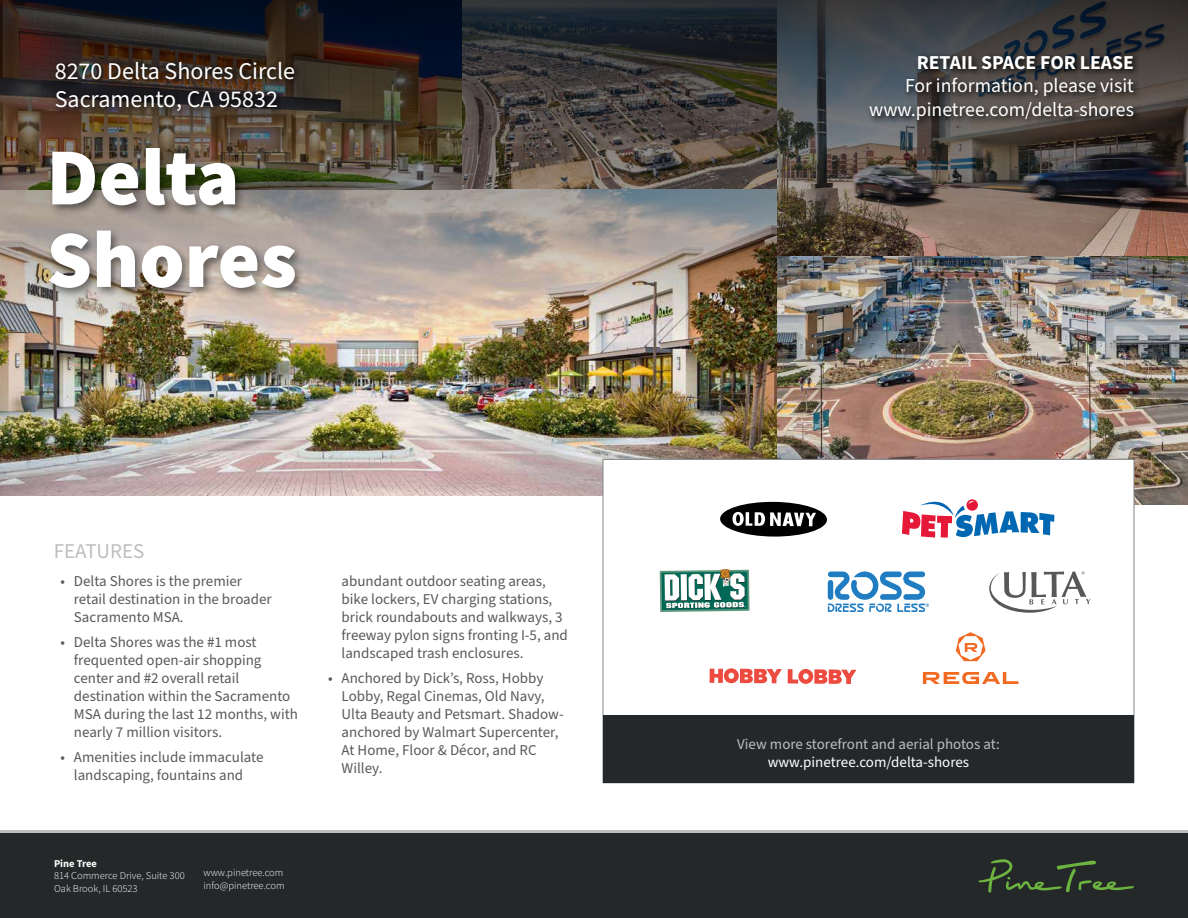
<style>
.page{position:relative;width:1188px;height:918px;background:#fff}
.page>*{position:absolute;margin:0;border:0;box-sizing:border-box;transform-origin:0 0}
.t1{font:900 81px/82.5px "Source Sans Pro";color:#fff}
.t2{font:24px/28.8px "Source Sans Pro";color:#fff}
.t3{font:21px "Source Sans Pro";color:#bcbec0}
.t4{font:19.65px/23.7px "Source Sans Pro";color:#fff;text-align:right}
.t5{font:700 19.65px "Source Sans Pro";color:#fff}
.t6{font:15px/18px "Source Sans Pro";color:#58595b}
.t7{font:15px "Source Sans Pro";color:#bcbec0}
.t8{font:15px "Source Sans Pro";color:#fff}
.t9{font:300 10.5px/12.6px "Source Sans Pro";color:#fff}
.t10{font:700 10.5px "Source Sans Pro";color:#fff}
</style>
<div class="page">
<svg style="left:923px;top:632px;width:95px;height:52px"></svg>
<svg style="left:828px;top:571px;width:101px;height:41px"></svg>
<svg style="left:659px;top:569px;width:91px;height:43px"></svg>
<svg style="left:710px;top:668px;width:72px;height:15px"></svg>
<svg style="left:788px;top:669px;width:68px;height:15px"></svg>
<div style="left:720px;top:502px;width:107px;height:35px;background:#000;border-radius:50%"></div>
<svg style="left:732px;top:512px;width:12px;height:14px"></svg>
<svg style="left:736px;top:515px;width:4px;height:8px"></svg>
<svg style="left:746px;top:512px;width:70px;height:14px"></svg>
<svg style="left:902px;top:499px;width:152px;height:39px"></svg>
<img style="left:0;top:0;width:1188px;height:495px">
<svg style="left:989px;top:571px;width:101px;height:42px"></svg>
<div style="left:603px;top:716px;width:531px;height:67px;background:#24282a"></div>
<div style="left:0;top:833px;width:1188px;height:85px;background:#242829"></div>
<svg style="left:978px;top:859px;width:156px;height:34px"></svg>
<hr style="left:0;top:830px;width:1188px;height:3px;background:#bcbec0">
<svg style="left:867px;top:52px;width:275px;height:76px;background:#434242"></svg>
<svg style="left:52px;top:58px;width:251px;height:61px;background:#352a22"></svg>
<div style="left:45px;top:144px;width:262px;height:156px;background:#000;opacity:.5"></div>
<h2 class="t2" style="left:55px;top:57px;width:242px">8270 Delta Shores Circle<br>Sacramento, CA 95832</h2>
<h1 class="t1" style="left:47px;top:135px;width:252px">Delta<br>Shores</h1>
<h3 class="t3" style="left:54px;top:537px;width:92px">FEATURES</h3>
<p class="t6" style="left:74px;top:573px;width:199px;text-indent:-14px">• Delta Shores is the premier retail destination in the broader<br>Sacramento MSA.</p>
<p class="t6" style="left:74px;top:634px;width:226px;text-indent:-14px">• Delta Shores was the #1 most frequented open-air shopping center and #2 overall retail destination within the Sacramento<br>MSA during the last 12 months, with nearly 7 million visitors.</p>
<p class="t6" style="left:60px;top:748px;width:205px;text-align:center">• Amenities include immaculate landscaping, fountains and</p>
<p class="t10" style="left:54px;top:856px;width:45px">Pine Tree</p>
<p class="t9" style="left:54px;top:869px;width:132px">814 Commerce Drive, Suite 300<br>Oak Brook, IL 60523</p>
<p class="t9" style="left:204px;top:866px;width:82px">www.pinetree.com info@pinetree.com</p>
<p class="t6" style="left:342px;top:573px;width:228px">abundant outdoor seating areas, bike lockers, EV charging stations, brick roundabouts and walkways, 3 freeway pylon signs fronting I-5, and landscaped trash enclosures.</p>
<p class="t6" style="left:342px;top:670px;width:224px;text-indent:-14px">• Anchored by Dick’s, Ross, Hobby<br>Lobby, Regal Cinemas, Old Navy,<br>Ulta Beauty and Petsmart. Shadow&shy;anchored by Walmart Supercenter,<br>At Home, Floor &amp; Décor, and RC<br>Willey.</p>
<h3 class="t5" style="left:917px;top:49px;width:219px">RETAIL SPACE FOR LEASE</h3>
<h3 class="t4" style="left:869px;top:75px;width:266px">For information, please visit www.pinetree.com/delta-shores</h3>
<p class="t7" style="left:737px;top:734px;width:264px">View more storefront and aerial photos at:</p>
<p class="t8" style="left:768px;top:752px;width:203px">www.pinetree.com/delta-shores</p>
</div>
